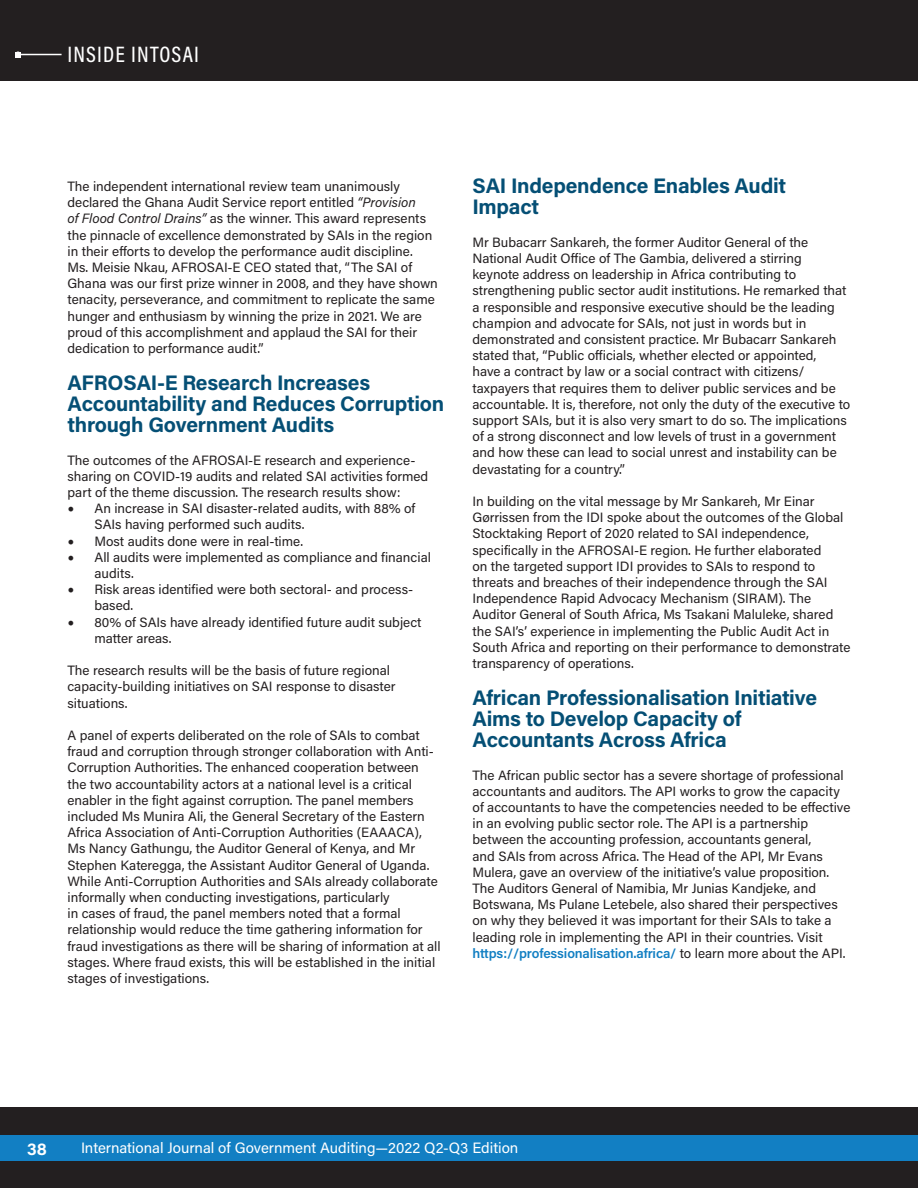
<style>
.page{position:relative;width:918px;height:1188px;background:#fff}
.page>*{position:absolute;margin:0;border:0;box-sizing:border-box;transform-origin:0 0}
.t1{font:500 22.5px "Acumin Pro Cond";letter-spacing:.05em;color:#fff}
.t2{font:700 21px/21px "Acumin Pro";letter-spacing:-.01em;color:#054f75}
.t3{font:700 16.5px "Acumin Pro";color:#fff}
.t4{font:15px "Acumin Pro";color:#fff}
.t5{font:13.5px/16.2px "Acumin Pro";color:#231f20}
.s1{font-style:italic}
.s2{font-family:"Minion Pro";font-size:18px}
.s3{font-weight:600;color:#127fc3}
</style>
<div class="page">
<div style="left:0;top:1107px;width:918px;height:81px;background:#231f20"></div>
<div style="left:0;top:1135px;width:918px;height:26px;background:#127fc3"></div>
<div style="left:0;top:0;width:918px;height:81px;background:#231f20"></div>
<div style="left:14px;top:51px;width:51px;height:9px;background:#231f20;opacity:.75"></div>
<hr style="left:18px;top:54px;width:44px;height:1px;background:#fff">
<svg style="left:15px;top:52px;width:6px;height:6px"></svg>
<h1 class="t1" style="left:68px;top:39px;width:133px">INSIDE INTOSAI</h1>
<p class="t5" style="left:68px;top:178px;width:372px">The independent international review team unanimously declared the Ghana Audit Service report entitled <span class="s1">“Provision<br>of Flood Control Drains”</span> as the winner. This award represents the pinnacle of excellence demonstrated by SAIs in the region in their efforts to develop the performance audit discipline.<br>Ms. Meisie Nkau, AFROSAI-E CEO stated that, “The SAI of Ghana was our first prize winner in 2008, and they have shown tenacity, perseverance, and commitment to replicate the same hunger and enthusiasm by winning the prize in 2021. We are proud of this accomplishment and applaud the SAI for their dedication to performance audit.”</p>
<p class="t2" style="left:68px;top:371px;width:378px">AFROSAI-E Research Increases<br>Accountability and Reduces Corruption through Government Audits</p>
<p class="t5" style="left:68px;top:451px;width:362px">The outcomes of the AFROSAI-E research and experience&shy;sharing on COVID-19 audits and related SAI activities formed part of the theme discussion. The research results show:</p>
<p class="t5" style="left:94px;top:500px;width:322px;text-indent:-27px"><span class="s2">•</span> An increase in SAI disaster-related audits, with 88% of<br>SAIs having performed such audits.</p>
<p class="t5" style="left:68px;top:532px;width:237px"><span class="s2">•</span> Most audits done were in real-time.</p>
<p class="t5" style="left:94px;top:548px;width:338px;text-indent:-27px"><span class="s2">•</span> All audits were implemented as compliance and financial audits.</p>
<p class="t5" style="left:94px;top:581px;width:320px;text-indent:-27px"><span class="s2">•</span> Risk areas identified were both sectoral- and process&shy;based.</p>
<p class="t5" style="left:94px;top:613px;width:329px;text-indent:-27px"><span class="s2">•</span> 80% of SAIs have already identified future audit subject matter areas.</p>
<p class="t5" style="left:68px;top:662px;width:330px">The research results will be the basis of future regional capacity-building initiatives on SAI response to disaster situations.</p>
<p class="t5" style="left:68px;top:727px;width:368px">A panel of experts deliberated on the role of SAIs to combat fraud and corruption through stronger collaboration with Anti-Corruption Authorities. The enhanced cooperation between the two accountability actors at a national level is a critical enabler in the fight against corruption. The panel members included Ms Munira Ali, the General Secretary of the Eastern Africa Association of Anti-Corruption Authorities (EAAACA), Ms Nancy Gathungu, the Auditor General of Kenya, and Mr Stephen Kateregga, the Assistant Auditor General of Uganda.</p>
<p class="t5" style="left:68px;top:872px;width:375px">While Anti-Corruption Authorities and SAIs already collaborate informally when conducting investigations, particularly<br>in cases of fraud, the panel members noted that a formal relationship would reduce the time gathering information for fraud investigations as there will be sharing of information at all stages. Where fraud exists, this will be established in the initial stages of investigations.</p>
<p class="t2" style="left:472px;top:175px;width:315px">SAI Independence Enables Audit<br>Impact</p>
<p class="t5" style="left:472px;top:233px;width:379px">Mr Bubacarr Sankareh, the former Auditor General of the National Audit Office of The Gambia, delivered a stirring keynote address on leadership in Africa contributing to strengthening public sector audit institutions. He remarked that a responsible and responsive executive should be the leading champion and advocate for SAIs, not just in words but in demonstrated and consistent practice. Mr Bubacarr Sankareh stated that, “Public officials, whether elected or appointed,<br>have a contract by law or a social contract with citizens/ taxpayers that requires them to deliver public services and be accountable. It is, therefore, not only the duty of the executive to support SAIs, but it is also very smart to do so. The implications of a strong disconnect and low levels of trust in a government and how these can lead to social unrest and instability can be devastating for a country.”</p>
<p class="t5" style="left:472px;top:493px;width:379px">In building on the vital message by Mr Sankareh, Mr Einar Gørrissen from the IDI spoke about the outcomes of the Global Stocktaking Report of 2020 related to SAI independence, specifically in the AFROSAI-E region. He further elaborated<br>on the targeted support IDI provides to SAIs to respond to threats and breaches of their independence through the SAI Independence Rapid Advocacy Mechanism (SIRAM). The Auditor General of South Africa, Ms Tsakani Maluleke, shared the SAI’s’ experience in implementing the Public Audit Act in South Africa and reporting on their performance to demonstrate transparency of operations.</p>
<p class="t2" style="left:472px;top:686px;width:346px">African Professionalisation Initiative<br>Aims to Develop Capacity of<br>Accountants Across Africa</p>
<p class="t5" style="left:472px;top:766px;width:380px">The African public sector has a severe shortage of professional accountants and auditors. The API works to grow the capacity of accountants to have the competencies needed to be effective in an evolving public sector role. The API is a partnership between the accounting profession, accountants general,<br>and SAIs from across Africa. The Head of the API, Mr Evans Mulera, gave an overview of the initiative’s value proposition.<br>The Auditors General of Namibia, Mr Junias Kandjeke, and Botswana, Ms Pulane Letebele, also shared their perspectives on why they believed it was important for their SAIs to take a leading role in implementing the API in their countries. Visit <span class="s3">https://professionalisation.africa/</span> to learn more about the API.</p>
<p class="t3" style="left:27px;top:1138px;width:21px">38</p>
<p class="t4" style="left:81px;top:1137px;width:439px">International Journal of Government Auditing—2022 Q2-Q3 Edition</p>
</div>
